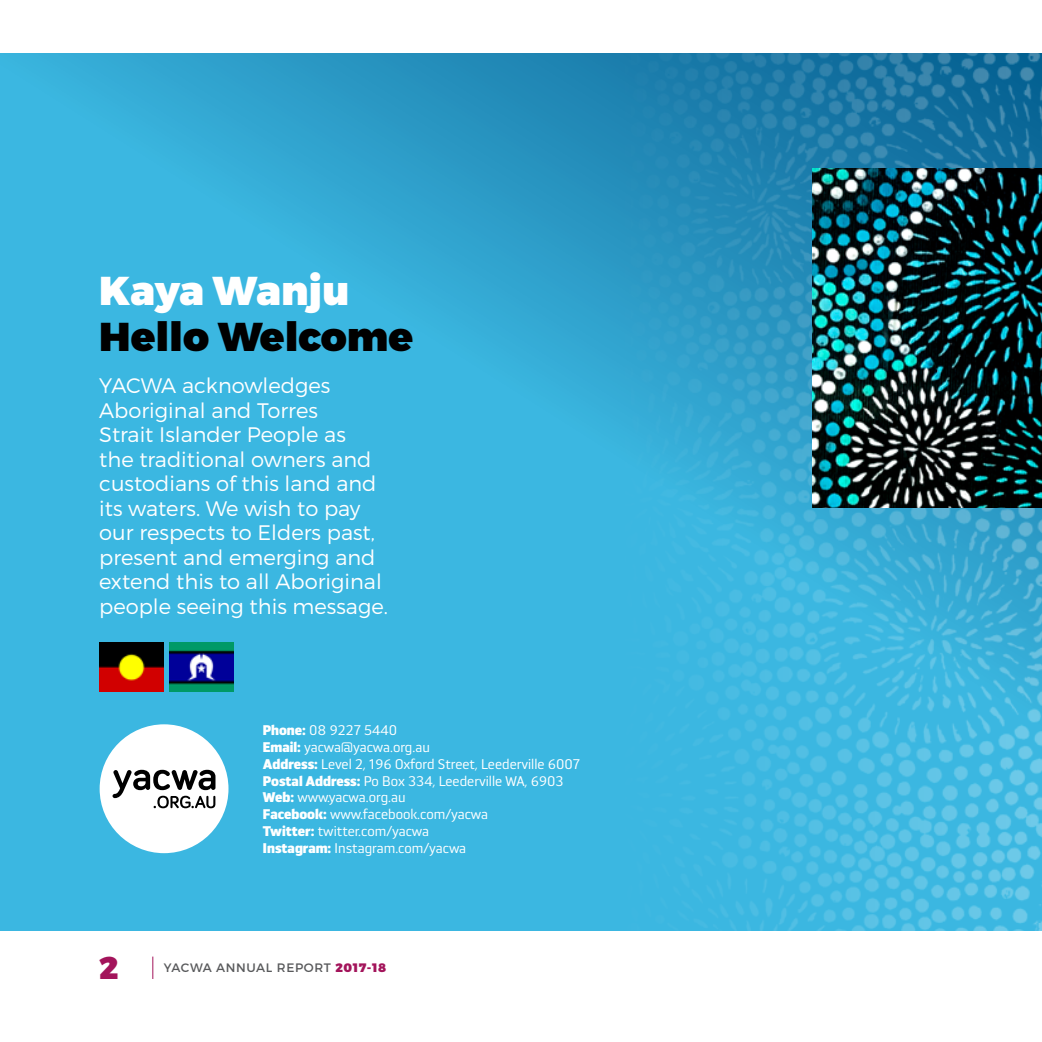
<style>
.page{position:relative;width:1042px;height:1042px;background:#fff}
.page>*{position:absolute;margin:0;border:0;box-sizing:border-box;transform-origin:0 0}
.t1{font:900 40.25px "Montserrat";color:#000}
.t2{font:900 40.25px "Montserrat";color:#fff}
.t3{font:900 31.5px "Montserrat";color:#a3145b}
.t4{font:300 21px/24.5px "Montserrat";color:#fff}
.t5{font:14px/16.8px "Aneba Neue";color:#fff}
.t6{font:12.25px "Montserrat";letter-spacing:.05em;color:#58595b}
.s1{font-weight:700}
.s2{font-weight:900;color:#a3145b}
</style>
<div class="page">
<svg style="left:152px;top:956px;width:1px;height:23px"></svg>
<svg style="left:0;top:54px;width:427px;height:877px;background:#39b4de"></svg>
<img style="left:427px;top:54px;width:615px;height:877px">
<img style="left:812px;top:169px;width:230px;height:338px">
<img style="left:99px;top:643px;width:64px;height:48px">
<img style="left:169px;top:643px;width:64px;height:48px">
<div style="left:100px;top:724px;width:128px;height:129px;background:#fff;border-radius:50%"></div>
<svg style="left:113px;top:770px;width:102px;height:38px"></svg>
<h1 class="t2" style="left:99px;top:266px;width:252px">Kaya Wanju</h1>
<h1 class="t1" style="left:99px;top:311px;width:315px">Hello Welcome</h1>
<p class="t4" style="left:99px;top:373px;width:290px">YACWA acknowledges<br>Aboriginal and Torres<br>Strait Islander People as<br>the traditional owners and custodians of this land and its waters. We wish to pay our respects to Elders past, present and emerging and extend this to all Aboriginal people seeing this message.</p>
<p class="t5" style="left:263px;top:722px;width:319px"><span class="s1">Phone:</span> 08 9227 5440<br><span class="s1">Email:</span> yacwa@yacwa.org.au<br><span class="s1">Address:</span> Level 2, 196 Oxford Street, Leederville 6007<br><span class="s1">Postal Address:</span> Po Box 334, Leederville WA, 6903<br><span class="s1">Web:</span> www.yacwa.org.au<br><span class="s1">Facebook:</span> www.facebook.com/yacwa<br><span class="s1">Twitter:</span> twitter.com/yacwa<br><span class="s1">Instagram:</span> Instagram.com/yacwa</p>
<h2 class="t3" style="left:99px;top:948px;width:21px">2</h2>
<p class="t6" style="left:164px;top:960px;width:224px">YACWA ANNUAL REPORT <span class="s2">2017-18</span></p>
</div>
